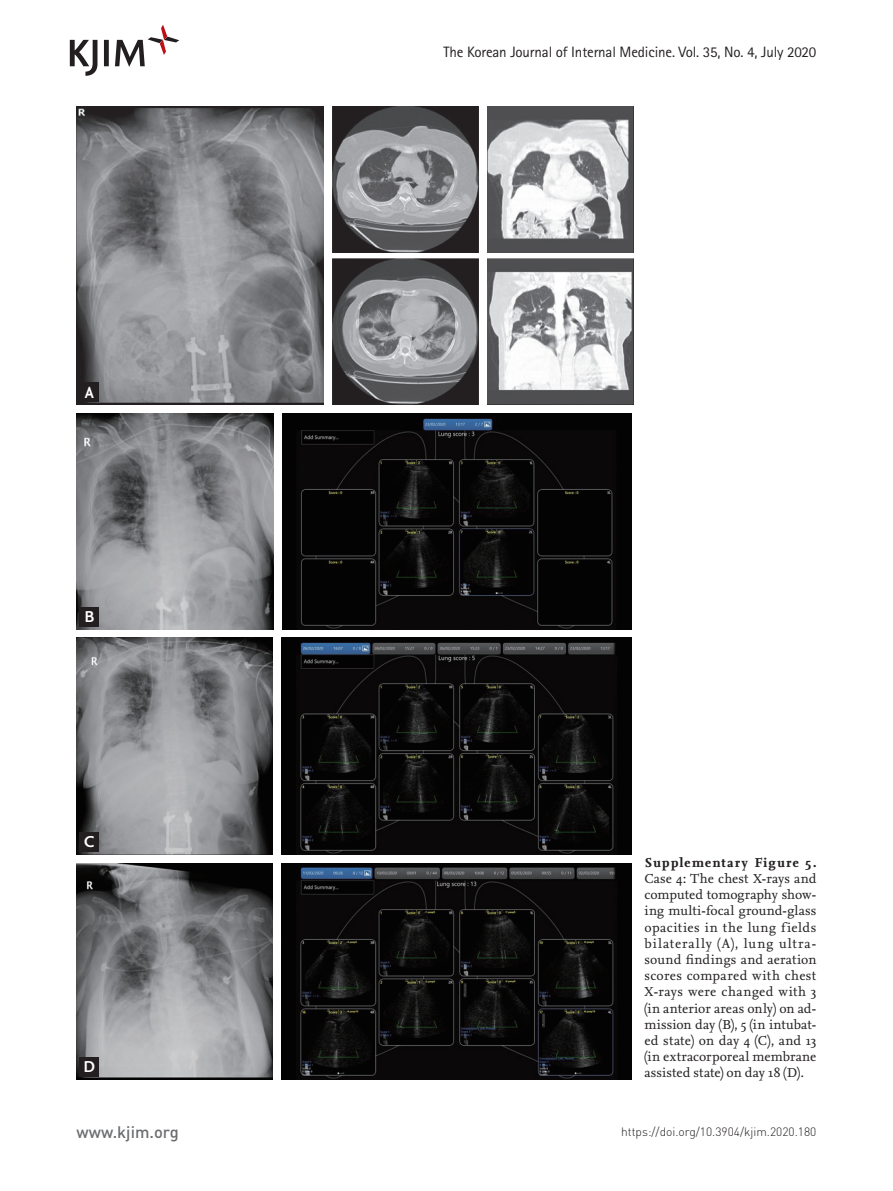
<style>
.page{position:relative;width:893px;height:1191px;background:#fff}
.page>*{position:absolute;margin:0;border:0;box-sizing:border-box;transform-origin:0 0}
.t1{font:500 16.5px "DIN Pro";color:#6c6d70}
.t2{font:700 16.5px "Nexus Sans";color:#fff}
.t3{font:15px "Rotis Sans Serif Std";letter-spacing:-.01em;color:#231f20}
.그림설명{font:13.5px/16.2px "Nexus Serif";letter-spacing:.005em;color:#231f20;text-align:justify}
.t4{font:300 12px "DIN Pro";color:#231f20}
.s1{font-weight:700}
</style>
<div class="page">
<svg style="left:70px;top:25px;width:109px;height:51px"></svg>
<img style="left:77px;top:106px;width:247px;height:299px">
<img style="left:332px;top:106px;width:147px;height:146px">
<img style="left:332px;top:259px;width:147px;height:146px">
<img style="left:487px;top:106px;width:146px;height:146px">
<img style="left:487px;top:259px;width:146px;height:146px">
<div style="left:80px;top:382px;width:19px;height:20px;background:#231f20"></div>
<img style="left:77px;top:413px;width:197px;height:216px">
<img style="left:282px;top:413px;width:350px;height:216px">
<div style="left:80px;top:607px;width:19px;height:19px;background:#231f20"></div>
<img style="left:77px;top:638px;width:195px;height:216px">
<img style="left:281px;top:638px;width:351px;height:216px">
<div style="left:80px;top:832px;width:19px;height:19px;background:#231f20"></div>
<img style="left:77px;top:863px;width:195px;height:216px">
<img style="left:281px;top:863px;width:351px;height:216px">
<div style="left:80px;top:1057px;width:19px;height:19px;background:#231f20"></div>
<p class="t2" style="left:85px;top:381px;width:11px">A</p>
<p class="t2" style="left:84px;top:606px;width:12px">B</p>
<p class="t2" style="left:84px;top:831px;width:12px">C</p>
<p class="t2" style="left:84px;top:1056px;width:13px">D</p>
<p class="t1" style="left:77px;top:1120px;width:104px">www.kjim.org</p>
<p class="t3" style="left:443px;top:43px;width:374px">The Korean Journal of Internal Medicine. Vol. 35, No. 4, July 2020</p>
<p class="그림설명" style="left:644px;top:854px;width:173px"><span class="s1">Supplementary Figure 5.<br></span>Case 4: The chest X-rays and computed tomography show&shy;ing multi-focal ground-glass opacities in the lung fields bilaterally (A), lung ultra&shy;sound findings and aeration scores compared with chest X-rays were changed with 3 (in anterior areas only) on ad&shy;mission day (B), 5 (in intubat&shy;ed state) on day 4 (C), and 13 (in extracorporeal membrane assisted state) on day 18 (D).</p>
<p class="t4" style="left:621px;top:1123px;width:197px">https://doi.org/10.3904/kjim.2020.180</p>
</div>
